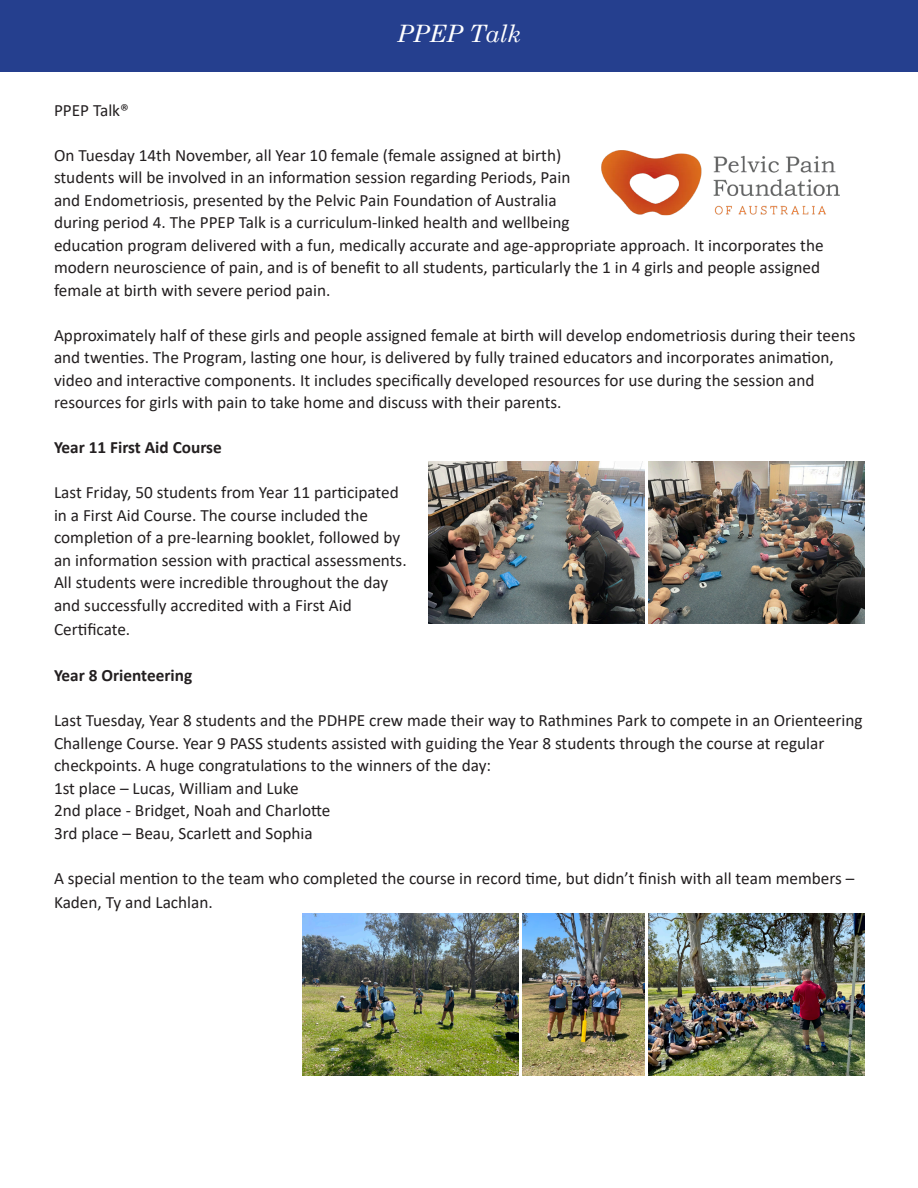
<style>
.page{position:relative;width:918px;height:1188px;background:#fff}
.page>*{position:absolute;margin:0;border:0;box-sizing:border-box;transform-origin:0 0}
.t1{font:italic 24px "Century Schoolbook";color:#fff}
.t2{font:17.25px/22.5px "Calibri";color:#231f20}
.t3{font:700 17.25px "Calibri";color:#231f20}
</style>
<div class="page">
<div style="left:0;top:0;width:918px;height:72px;background:#253f8e"></div>
<img style="left:601px;top:150px;width:239px;height:66px">
<img style="left:302px;top:914px;width:216px;height:162px">
<img style="left:523px;top:914px;width:121px;height:161px">
<img style="left:649px;top:914px;width:216px;height:161px">
<img style="left:428px;top:461px;width:216px;height:162px">
<img style="left:649px;top:461px;width:216px;height:162px">
<p class="t1" style="left:397px;top:15px;width:125px">PPEP Talk</p>
<p class="t2" style="left:54px;top:98px;width:76px">PPEP Talk®</p>
<p class="t2" style="left:54px;top:143px;width:518px">On Tuesday 14th November, all Year 10 female (female assigned at birth) students will be involved in an information session regarding Periods, Pain</p>
<p class="t2" style="left:54px;top:188px;width:504px">and Endometriosis, presented by the Pelvic Pain Foundation of Australia</p>
<p class="t2" style="left:54px;top:211px;width:771px">during period 4. The PPEP Talk is a curriculum-linked health and wellbeing<br>education program delivered with a fun, medically accurate and age-appropriate approach. It incorporates the modern neuroscience of pain, and is of benefit to all students, particularly the 1 in 4 girls and people assigned female at birth with severe period pain.</p>
<p class="t2" style="left:54px;top:323px;width:803px">Approximately half of these girls and people assigned female at birth will develop endometriosis during their teens and twenties. The Program, lasting one hour, is delivered by fully trained educators and incorporates animation, video and interactive components. It includes specifically developed resources for use during the session and resources for girls with pain to take home and discuss with their parents.</p>
<p class="t3" style="left:54px;top:435px;width:169px">Year 11 First Aid Course</p>
<p class="t2" style="left:54px;top:481px;width:354px">Last Friday, 50 students from Year 11 participated in a First Aid Course. The course included the completion of a pre-learning booklet, followed by an information session with practical assessments.<br>All students were incredible throughout the day</p>
<p class="t2" style="left:54px;top:592px;width:299px;line-height:24px">and successfully accredited with a First Aid<br>Certificate.</p>
<p class="t3" style="left:54px;top:663px;width:140px">Year 8 Orienteering</p>
<p class="t2" style="left:54px;top:709px;width:810px">Last Tuesday, Year 8 students and the PDHPE crew made their way to Rathmines Park to compete in an Orienteering<br>Challenge Course. Year 9 PASS students assisted with guiding the Year 8 students through the course at regular checkpoints. A huge congratulations to the winners of the day:</p>
<p class="t2" style="left:54px;top:776px;width:246px">1st place – Lucas, William and Luke</p>
<p class="t2" style="left:54px;top:799px;width:278px">2nd place - Bridget, Noah and Charlotte</p>
<p class="t2" style="left:54px;top:821px;width:260px">3rd place – Beau, Scarlett and Sophia</p>
<p class="t2" style="left:54px;top:865px;width:802px;line-height:24px">A special mention to the team who completed the course in record time, but didn’t finish with all team members –<br>Kaden, Ty and Lachlan.</p>
</div>
